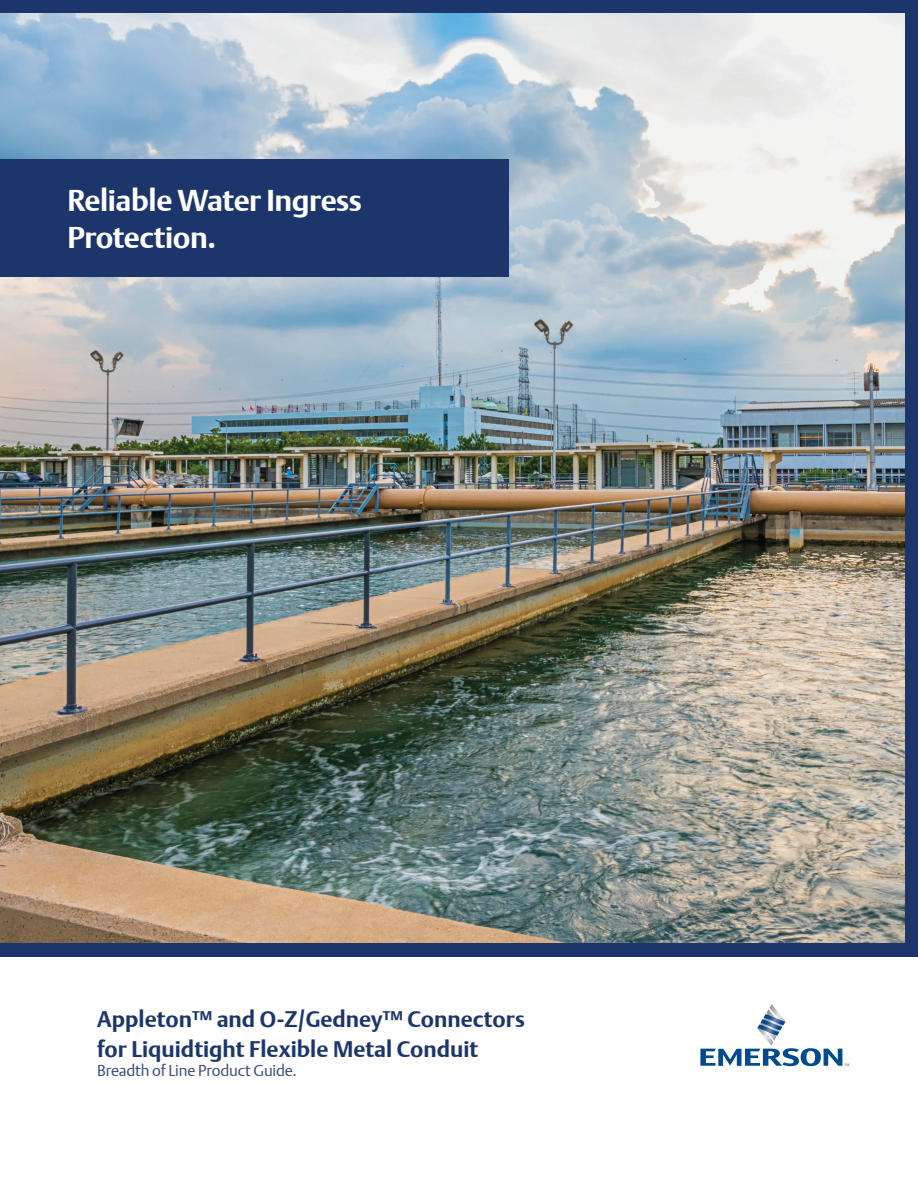
<style>
.page{position:relative;width:918px;height:1188px;background:#fff}
.page>*{position:absolute;margin:0;border:0;box-sizing:border-box;transform-origin:0 0}
.t1{font:700 30px/37.5px "DTL Argo T";letter-spacing:-.015em;color:#fff}
.t2{font:700 22.5px/30px "DTL Argo T";color:#1c366c}
.t3{font:15.75px "DTL Argo T Light";letter-spacing:-.01em;color:#3b4a7a}
</style>
<div class="page">
<div style="left:0;top:0;width:918px;height:956px;background:#1c366c"></div>
<img style="left:0;top:14px;width:904px;height:929px">
<div style="left:0;top:159px;width:508px;height:118px;background:#1c366c"></div>
<svg style="left:700px;top:1004px;width:149px;height:62px"></svg>
<h1 class="t1" style="left:68px;top:181px;width:296px">Reliable Water Ingress<br>Protection.</h1>
<p class="t2" style="left:97px;top:1004px;width:429px">Appleton™ and O-Z/Gedney™ Connectors for Liquidtight Flexible Metal Conduit</p>
<p class="t3" style="left:97px;top:1061px;width:201px">Breadth of Line Product Guide.</p>
</div>
